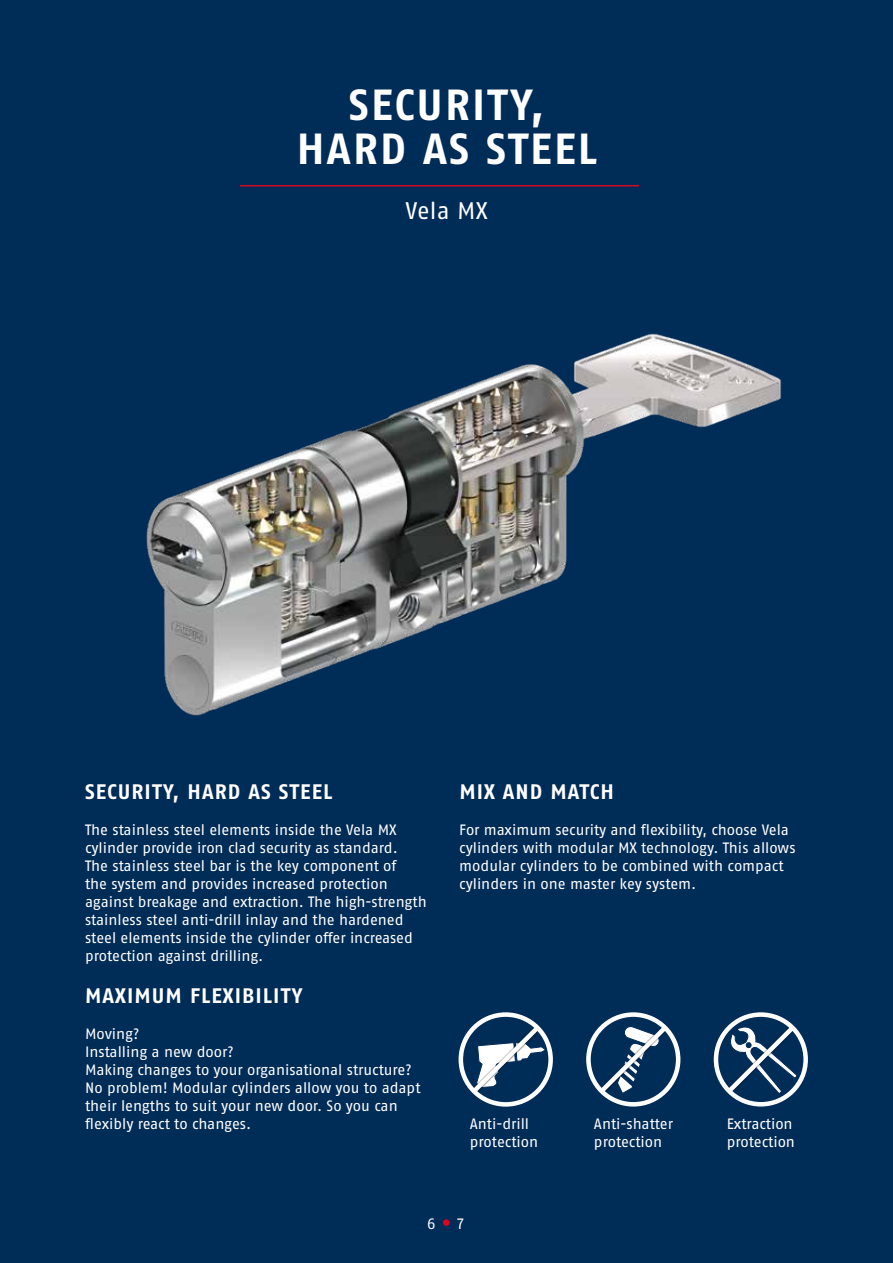
<style>
.page{position:relative;width:893px;height:1263px;background:#002c58}
.page>*{position:absolute;margin:0;border:0;box-sizing:border-box;transform-origin:0 0}
.t1{font:700 43.5px/44.2px "ABUS Fago Pro";letter-spacing:.05em;color:#fff;text-align:center}
.t2{font:24px "ABUS Fago Pro";letter-spacing:.005em;color:#fff}
.t3{font:700 21px "ABUS Fago Pro";letter-spacing:.05em;color:#fff}
.t4{font:15px/18px "ABUS Fago Pro";color:#fff}
</style>
<div class="page">
<hr style="left:240px;top:185px;width:399px;height:1px;background:#db0720">
<svg style="left:461px;top:1014px;width:90px;height:90px"></svg>
<svg style="left:467px;top:1021px;width:80px;height:77px"></svg>
<div style="left:459px;top:1012px;width:94px;height:95px;border:5px solid #fff;border-radius:50%"></div>
<svg style="left:588px;top:1014px;width:90px;height:90px"></svg>
<svg style="left:595px;top:1021px;width:76px;height:76px"></svg>
<div style="left:586px;top:1012px;width:94px;height:94px;border:5px solid #fff;border-radius:50%"></div>
<svg style="left:716px;top:1014px;width:90px;height:90px"></svg>
<svg style="left:723px;top:1021px;width:76px;height:76px"></svg>
<div style="left:714px;top:1012px;width:94px;height:94px;border:5px solid #fff;border-radius:50%"></div>
<img style="left:146px;top:333px;width:636px;height:383px">
<div style="left:443px;top:1219px;width:7px;height:7px;background:#db0720;border-radius:50%"></div>
<h1 class="t1" style="left:297px;top:82px;width:302px">SECURITY,<br>HARD AS STEEL</h1>
<h2 class="t2" style="left:405px;top:196px;width:84px">Vela MX</h2>
<h3 class="t3" style="left:85px;top:779px;width:249px">SECURITY, HARD AS STEEL</h3>
<p class="t4" style="left:85px;top:821px;width:343px">The stainless steel elements inside the Vela MX cylinder provide iron clad security as standard.<br>The stainless steel bar is the key component of<br>the system and provides increased protection against breakage and extraction. The high-strength stainless steel anti-drill inlay and the hardened steel elements inside the cylinder offer increased protection against drilling.</p>
<h3 class="t3" style="left:85px;top:983px;width:219px">MAXIMUM FLEXIBILITY</h3>
<p class="t4" style="left:85px;top:1025px;width:337px">Moving?<br>Installing a new door?<br>Making changes to your organisational structure?<br>No problem! Modular cylinders allow you to adapt their lengths to suit your new door. So you can flexibly react to changes.</p>
<h3 class="t3" style="left:459px;top:779px;width:156px">MIX AND MATCH</h3>
<p class="t4" style="left:459px;top:821px;width:338px">For maximum security and flexibility, choose Vela cylinders with modular MX technology. This allows modular cylinders to be combined with compact cylinders in one master key system.</p>
<p class="t4" style="left:470px;top:1115px;width:70px">Anti-drill protection</p>
<p class="t4" style="left:594px;top:1115px;width:81px">Anti-shatter protection</p>
<p class="t4" style="left:727px;top:1115px;width:70px">Extraction protection</p>
<p class="t4" style="left:427px;top:1214px;width:10px">6</p>
<p class="t4" style="left:457px;top:1214px;width:8px">7</p>
</div>
